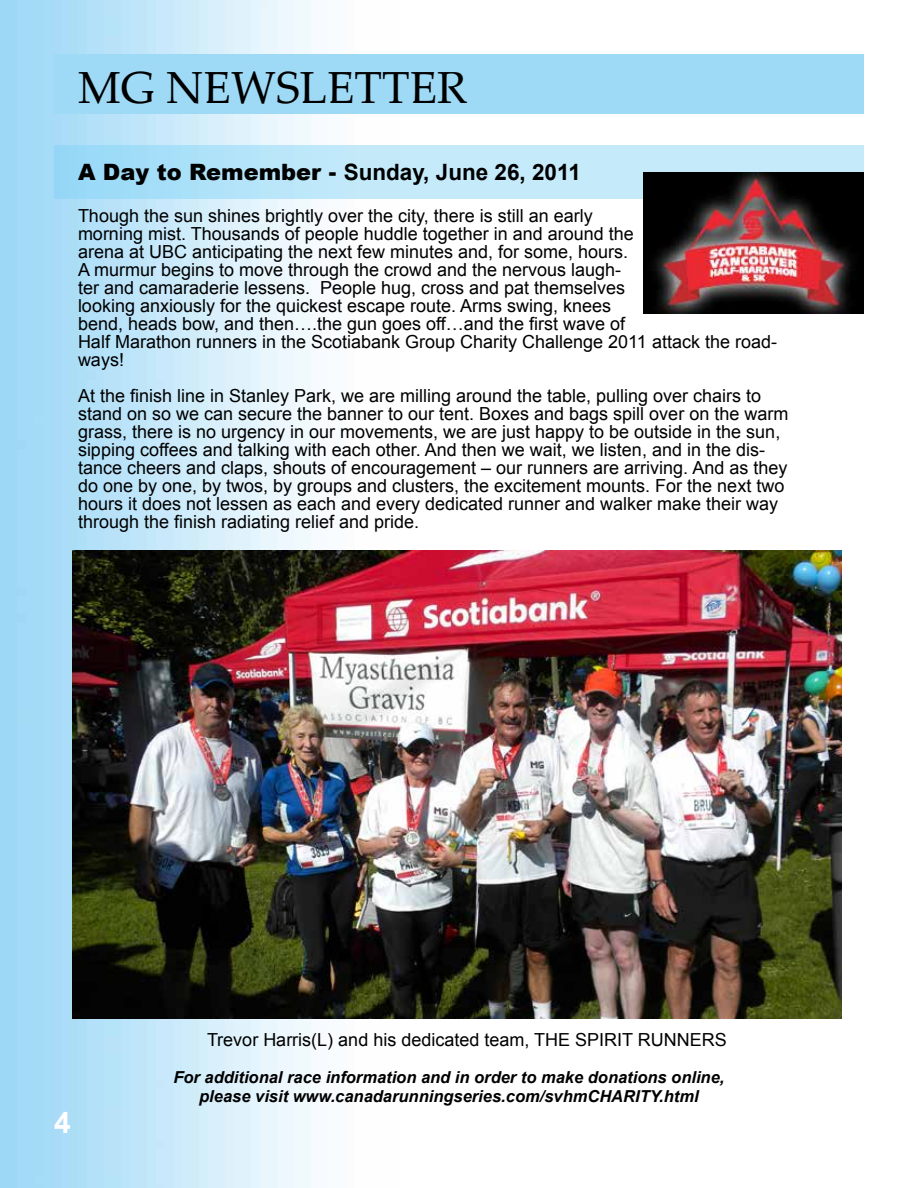
<style>
.page{position:relative;width:918px;height:1188px;background:#fff}
.page>*{position:absolute;margin:0;border:0;box-sizing:border-box;transform-origin:0 0}
.t1{font:45px "Palatino Linotype";color:#000}
.t2{font:700 30px "Arial";color:#fff}
.t3{font:700 22.5px "Arial";color:#000}
.t4{font:18px/18px "Arial";color:#000}
.t5{font:italic 700 16.5px/19.5px "Arial";color:#000;text-align:center}
.s1{font-weight:900}
</style>
<div class="page">
<div style="left:54px;top:54px;width:810px;height:60px;background:#9edaf6"></div>
<svg style="left:54px;top:145px;width:810px;height:54px;background:#bae6f9"></svg>
<img style="left:72px;top:550px;width:769px;height:469px">
<img style="left:644px;top:172px;width:220px;height:142px">
<h1 class="t1" style="left:78px;top:56px;width:391px">MG NEWSLETTER</h1>
<p class="t3" style="left:78px;top:157px;width:504px"><span class="s1">A Day to Remember -</span> Sunday, June 26, 2011</p>
<p class="t4" style="left:78px;top:207px;width:701px">Though the sun shines brightly over the city, there is still an early<br>morning mist. Thousands of people huddle together in and around the<br>arena at UBC anticipating the next few minutes and, for some, hours.<br>A murmur begins to move through the crowd and the nervous laugh-<br>ter and camaraderie lessens. People hug, cross and pat themselves<br>looking anxiously for the quickest escape route. Arms swing, knees<br>bend, heads bow, and then….the gun goes off…and the first wave of<br>Half Marathon runners in the Scotiabank Group Charity Challenge 2011 attack the road&shy;ways!</p>
<p class="t4" style="left:78px;top:387px;width:712px">At the finish line in Stanley Park, we are milling around the table, pulling over chairs to stand on so we can secure the banner to our tent. Boxes and bags spill over on the warm grass, there is no urgency in our movements, we are just happy to be outside in the sun, sipping coffees and talking with each other. And then we wait, we listen, and in the dis&shy;tance cheers and claps, shouts of encouragement – our runners are arriving. And as they do one by one, by twos, by groups and clusters, the excitement mounts. For the next two hours it does not lessen as each and every dedicated runner and walker make their way through the finish radiating relief and pride.</p>
<h2 class="t2" style="left:54px;top:1103px;width:18px">4</h2>
<p class="t4" style="left:207px;top:1031px;width:521px">Trevor Harris(L) and his dedicated team, THE SPIRIT RUNNERS</p>
<p class="t5" style="left:173px;top:1068px;width:553px">For additional race information and in order to make donations online, please visit www.canadarunningseries.com/svhmCHARITY.html</p>
</div>
